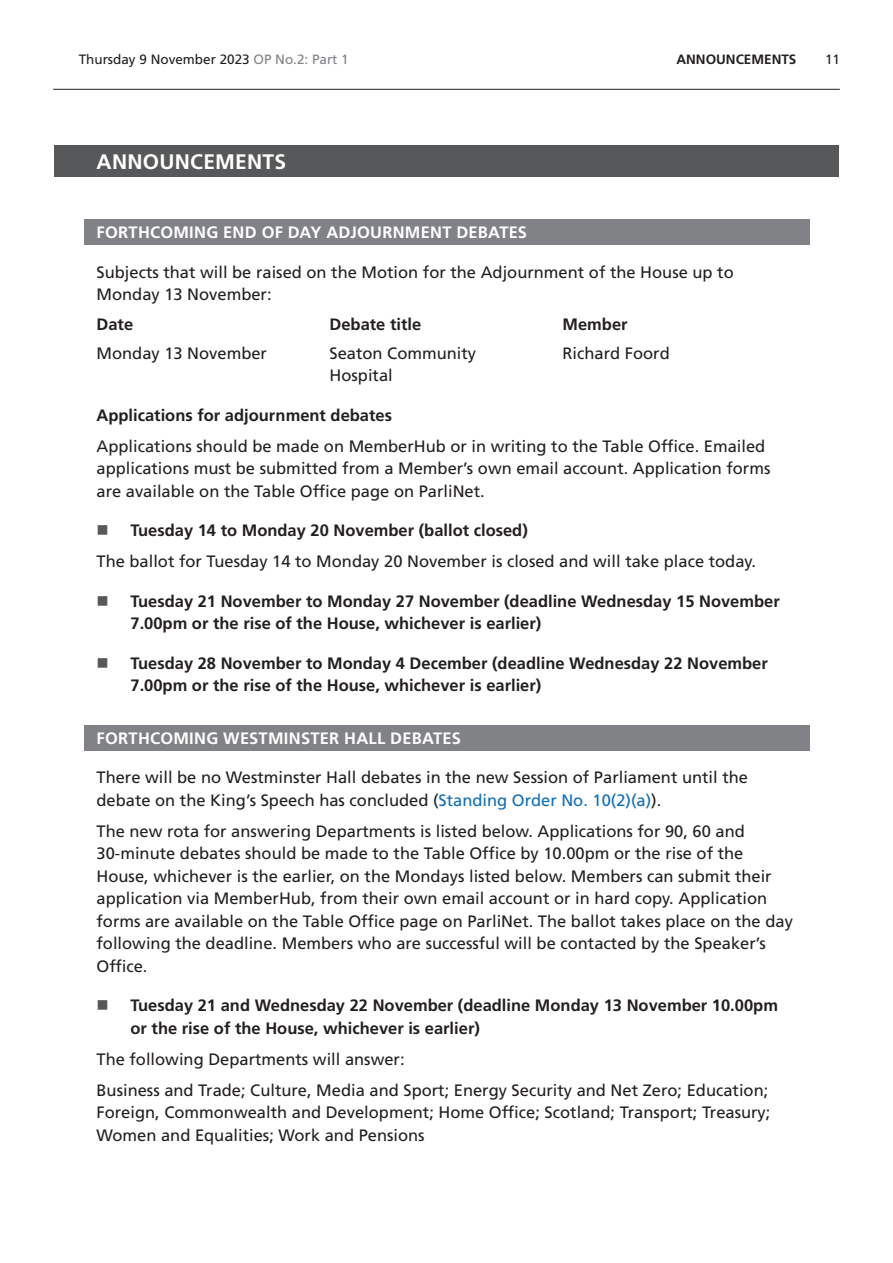
<style>
.page{position:relative;width:893px;height:1263px;background:#fff}
.page>*{position:absolute;margin:0;border:0;box-sizing:border-box;transform-origin:0 0}
.Heading1Grey{font:700 21px "Frutiger LT Std";letter-spacing:.015em;color:#fff}
.t1{font:16.5px/22.5px "Frutiger LT Std";color:#231f20}
.BoldTimingHeading{font:700 16.5px/22.5px "Frutiger LT Std";color:#231f20}
.Heading2Grey{font:700 16.5px "Frutiger LT Std";letter-spacing:.015em;color:#fff}
.t2{font:13.5px "Frutiger LT Std";color:#231f20}
.t3{font:700 13.5px "Frutiger LT Std";color:#231f20}
.s1{color:#808285}
.s2{color:#0f6eb8}
</style>
<div class="page">
<hr style="left:53px;top:89px;width:787px;height:1px;background:#231f20">
<div style="left:54px;top:146px;width:785px;height:31px;background:#57585a"></div>
<div style="left:84px;top:219px;width:725px;height:25px;background:#808285"></div>
<div style="left:84px;top:725px;width:725px;height:25px;background:#808285"></div>
<p class="t2" style="left:79px;top:52px;width:272px">Thursday 9 November 2023 <span class="s1">OP No.2: Part 1</span></p>
<p class="t3" style="left:676px;top:52px;width:50px">Announcements</p>
<p class="t2" style="left:825px;top:52px;width:17px">11</p>
<h2 class="Heading1Grey" style="left:97px;top:149px;width:191px">ANNOUNCEMENTS</h2>
<h2 class="Heading2Grey" style="left:97px;top:223px;width:432px">FORTHCOMING END OF DAY ADJOURNMENT DEBATES</h2>
<p class="t1" style="left:97px;top:261px;width:639px">Subjects that will be raised on the Motion for the Adjournment of the House up to<br>Monday 13 November:</p>
<p class="BoldTimingHeading" style="left:97px;top:313px;width:38px">Date</p>
<p class="BoldTimingHeading" style="left:330px;top:313px;width:93px">Debate title</p>
<p class="BoldTimingHeading" style="left:563px;top:313px;width:67px">Member</p>
<p class="t1" style="left:97px;top:342px;width:172px">Monday 13 November</p>
<p class="t1" style="left:330px;top:342px;width:148px">Seaton Community<br>Hospital</p>
<p class="t1" style="left:563px;top:342px;width:109px">Richard Foord</p>
<p class="BoldTimingHeading" style="left:97px;top:404px;width:297px">Applications for adjournment debates</p>
<p class="t1" style="left:97px;top:435px;width:675px">Applications should be made on MemberHub or in writing to the Table Office. Emailed applications must be submitted from a Member’s own email account. Application forms are available on the Table Office page on ParliNet.</p>
<p class="BoldTimingHeading" style="left:131px;top:519px;width:399px">Tuesday 14 to Monday 20 November (ballot closed)</p>
<p class="t1" style="left:97px;top:550px;width:661px">The ballot for Tuesday 14 to Monday 20 November is closed and will take place today.</p>
<p class="BoldTimingHeading" style="left:131px;top:590px;width:651px">Tuesday 21 November to Monday 27 November (deadline Wednesday 15 November<br>7.00pm or the rise of the House, whichever is earlier)</p>
<p class="BoldTimingHeading" style="left:131px;top:652px;width:639px">Tuesday 28 November to Monday 4 December (deadline Wednesday 22 November<br>7.00pm or the rise of the House, whichever is earlier)</p>
<h2 class="Heading2Grey" style="left:97px;top:728px;width:366px">FORTHCOMING WESTMINSTER HALL DEBATES</h2>
<p class="t1" style="left:97px;top:766px;width:653px">There will be no Westminster Hall debates in the new Session of Parliament until the debate on the King’s Speech has concluded (<span class="s2">Standing Order No. 10(2)(a)</span>).</p>
<p class="t1" style="left:97px;top:820px;width:698px">The new rota for answering Departments is listed below. Applications for 90, 60 and 30-minute debates should be made to the Table Office by 10.00pm or the rise of the House, whichever is the earlier, on the Mondays listed below. Members can submit their application via MemberHub, from their own email account or in hard copy. Application forms are available on the Table Office page on ParliNet. The ballot takes place on the day following the deadline. Members who are successful will be contacted by the Speaker’s Office.</p>
<p class="BoldTimingHeading" style="left:131px;top:994px;width:649px">Tuesday 21 and Wednesday 22 November (deadline Monday 13 November 10.00pm or the rise of the House, whichever is earlier)</p>
<p class="t1" style="left:97px;top:1048px;width:310px">The following Departments will answer:</p>
<p class="t1" style="left:97px;top:1079px;width:675px">Business and Trade; Culture, Media and Sport; Energy Security and Net Zero; Education;<br>Foreign, Commonwealth and Development; Home Office; Scotland; Transport; Treasury;<br>Women and Equalities; Work and Pensions</p>
</div>
